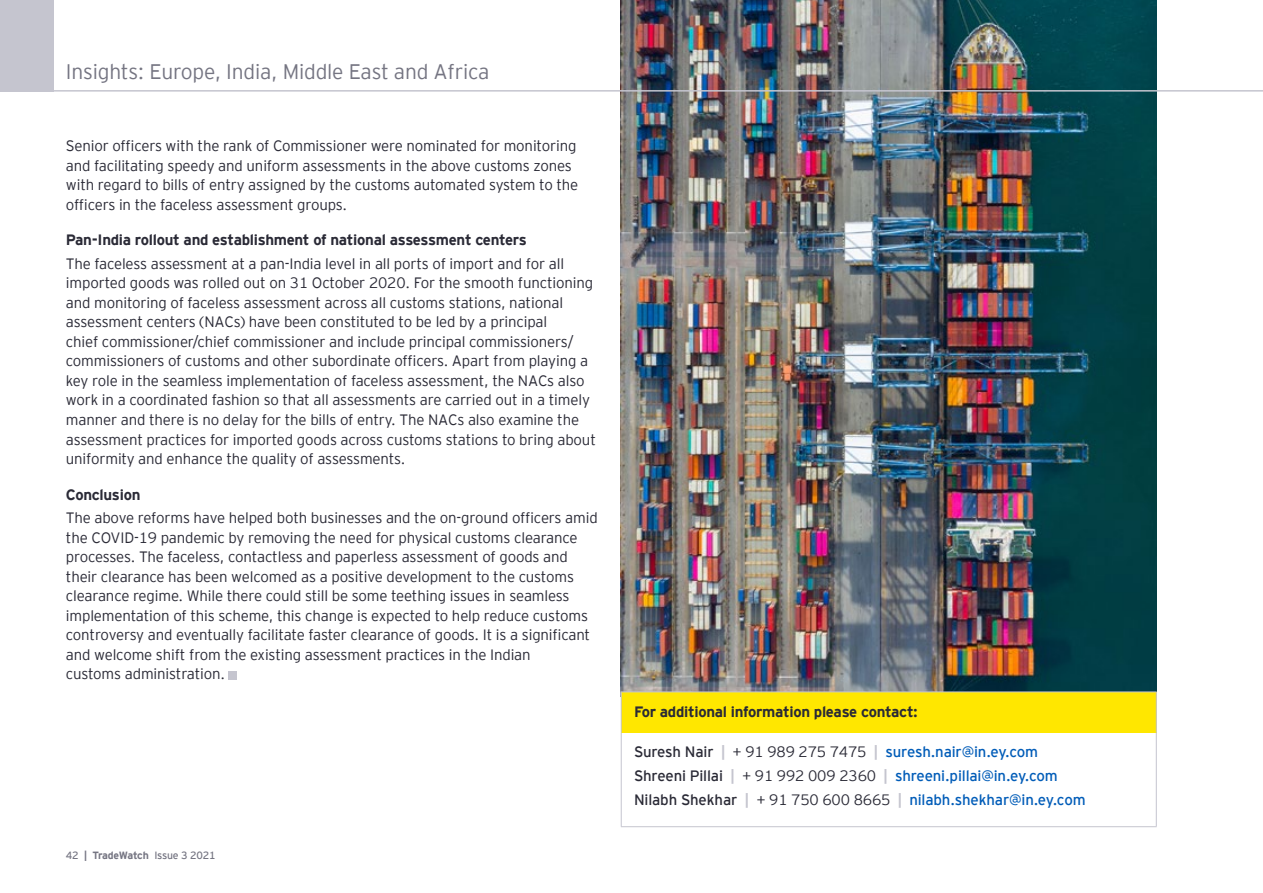
<style>
.page{position:relative;width:1263px;height:893px;background:#fff}
.page>*{position:absolute;margin:0;border:0;box-sizing:border-box;transform-origin:0 0}
.t1{font:300 21px "EY Interstate";letter-spacing:-.01em;color:#757582}
.t2{font:300 15px/19.5px "EY Interstate";letter-spacing:-.01em;color:#2a2a36}
.t3{font:15px/24.2px "EY Interstate";letter-spacing:-.01em;color:#005cb8}
.t4{font:700 15px "EY Interstate";letter-spacing:-.02em;color:#2a2a36}
.t5{font:10.5px "EY Interstate";letter-spacing:-.02em;color:#757582}
.s1{font-weight:700}
.s2{color:#2a2a36}
.s3{font-weight:700;color:#c5c5cf}
.s4{font-weight:300;color:#2a2a36}
</style>
<div class="page">
<img style="left:621px;top:0;width:536px;height:691px">
<hr style="left:0;top:90px;width:1263px;height:2px;background:#c5c5cf">
<div style="left:0;top:0;width:54px;height:92px;background:#c5c5cf"></div>
<div style="left:621px;top:692px;width:535px;height:40px;background:#ffe700"></div>
<hr style="left:621px;top:691px;width:536px;height:1px;background:#c5c5cf">
<hr style="left:621px;top:692px;width:1px;height:40px;background:#c5c5cf">
<hr style="left:1156px;top:692px;width:1px;height:40px;background:#c5c5cf">
<hr style="left:621px;top:732px;width:1px;height:94px;background:#c5c5cf">
<hr style="left:1156px;top:732px;width:1px;height:94px;background:#c5c5cf">
<hr style="left:621px;top:826px;width:536px;height:1px;background:#c5c5cf">
<div style="left:229px;top:671px;width:8px;height:8px;background:#c5c5cf"></div>
<h1 class="t1" style="left:66px;top:57px;width:425px">Insights: Europe, India, Middle East and Africa</h1>
<p class="t2" style="left:66px;top:135px;width:514px">Senior officers with the rank of Commissioner were nominated for monitoring and facilitating speedy and uniform assessments in the above customs zones with regard to bills of entry assigned by the customs automated system to the officers in the faceless assessment groups.</p>
<p class="t4" style="left:66px;top:229px;width:462px">Pan-India rollout and establishment of national assessment centers</p>
<p class="t2" style="left:66px;top:253px;width:531px">The faceless assessment at a pan-India level in all ports of import and for all imported goods was rolled out on 31 October 2020. For the smooth functioning and monitoring of faceless assessment across all customs stations, national assessment centers (NACs) have been constituted to be led by a principal<br>chief commissioner/chief commissioner and include principal commissioners/ commissioners of customs and other subordinate officers. Apart from playing a key role in the seamless implementation of faceless assessment, the NACs also work in a coordinated fashion so that all assessments are carried out in a timely manner and there is no delay for the bills of entry. The NACs also examine the assessment practices for imported goods across customs stations to bring about uniformity and enhance the quality of assessments.</p>
<p class="t4" style="left:66px;top:483px;width:76px">Conclusion</p>
<p class="t2" style="left:66px;top:507px;width:533px">The above reforms have helped both businesses and the on-ground officers amid the COVID-19 pandemic by removing the need for physical customs clearance processes. The faceless, contactless and paperless assessment of goods and their clearance has been welcomed as a positive development to the customs clearance regime. While there could still be some teething issues in seamless implementation of this scheme, this change is expected to help reduce customs controversy and eventually facilitate faster clearance of goods. It is a significant and welcome shift from the existing assessment practices in the Indian<br>customs administration.</p>
<p class="t5" style="left:66px;top:848px;width:151px">42 <span class="s1">| TradeWatch</span> Issue 3 2021</p>
<p class="t4" style="left:634px;top:700px;width:285px">For additional information please contact:</p>
<p class="t3" style="left:634px;top:739px;width:453px"><span class="s2">Suresh Nair</span> <span class="s3">|</span> <span class="s4">+ 91 989 275 7475</span> <span class="s3">|</span> suresh.nair@in.ey.com<br><span class="s2">Shreeni Pillai</span> <span class="s3">|</span> <span class="s4">+ 91 992 009 2360</span> <span class="s3">|</span> shreeni.pillai@in.ey.com<br><span class="s2">Nilabh Shekhar</span> <span class="s3">|</span> <span class="s4">+ 91 750 600 8665</span> <span class="s3">|</span> nilabh.shekhar@in.ey.com</p>
</div>
